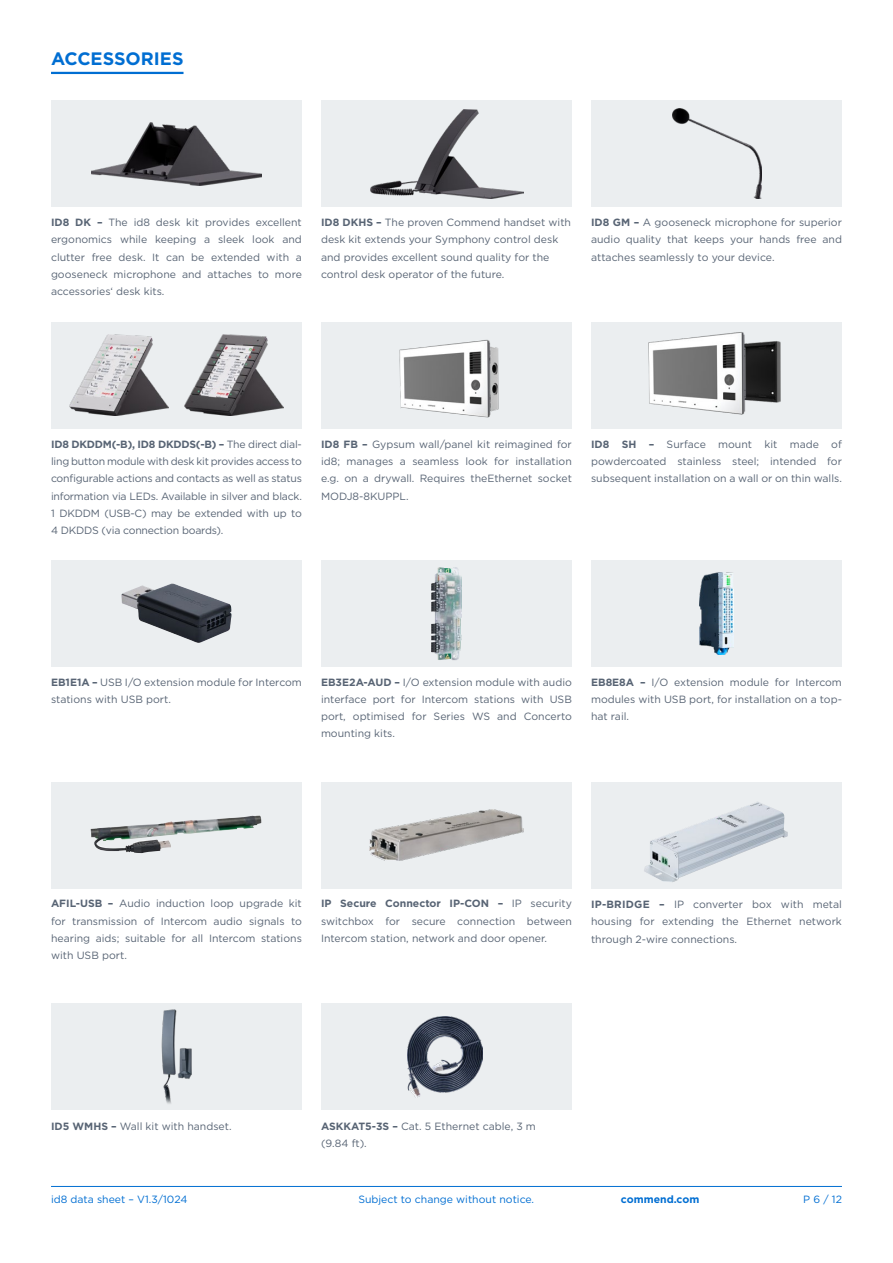
<style>
.page{position:relative;width:893px;height:1263px;background:#fff}
.page>*{position:absolute;margin:0;border:0;box-sizing:border-box;transform-origin:0 0}
.t1{font:700 18px "Gotham";color:#006ed2}
.t2{font:10.5px/17.2px "Gotham";color:#586474;text-align:justify}
.t3{font:10.5px/17.2px "Gotham";letter-spacing:-.02em;color:#586474}
.t4{font:10.5px "Gotham";color:#006ed2}
.t5{font:700 10.5px "Gotham";color:#006ed2}
.s1{font-weight:700}
</style>
<div class="page">
<hr style="left:51px;top:1186px;width:791px;height:1px;background:#006ed2">
<hr style="left:51px;top:72px;width:133px;height:2px;background:#006ed2">
<div style="left:321px;top:322px;width:251px;height:107px;background:#ebeef0"></div>
<div style="left:321px;top:101px;width:251px;height:106px;background:#ebeef0"></div>
<img style="left:370px;top:110px;width:154px;height:88px">
<img style="left:399px;top:339px;width:100px;height:79px">
<div style="left:51px;top:560px;width:251px;height:106px;background:#ebeef0"></div>
<img style="left:121px;top:583px;width:111px;height:60px">
<div style="left:51px;top:1004px;width:251px;height:106px;background:#ebeef0"></div>
<img style="left:161px;top:1009px;width:31px;height:95px">
<div style="left:321px;top:1004px;width:251px;height:106px;background:#ebeef0"></div>
<img style="left:407px;top:1016px;width:76px;height:81px">
<div style="left:321px;top:782px;width:251px;height:106px;background:#ebeef0"></div>
<img style="left:370px;top:810px;width:153px;height:50px">
<div style="left:591px;top:782px;width:251px;height:106px;background:#ebeef0"></div>
<img style="left:644px;top:802px;width:144px;height:80px">
<div style="left:51px;top:322px;width:251px;height:107px;background:#ebeef0"></div>
<div style="left:591px;top:101px;width:251px;height:106px;background:#ebeef0"></div>
<img style="left:672px;top:109px;width:89px;height:90px">
<div style="left:51px;top:101px;width:251px;height:106px;background:#ebeef0"></div>
<img style="left:91px;top:123px;width:170px;height:62px">
<div style="left:591px;top:560px;width:251px;height:106px;background:#ebeef0"></div>
<img style="left:700px;top:572px;width:33px;height:82px">
<div style="left:321px;top:560px;width:251px;height:106px;background:#ebeef0"></div>
<img style="left:431px;top:567px;width:31px;height:93px">
<div style="left:591px;top:322px;width:251px;height:107px;background:#ebeef0"></div>
<img style="left:648px;top:332px;width:133px;height:83px">
<div style="left:51px;top:782px;width:251px;height:106px;background:#ebeef0"></div>
<img style="left:90px;top:815px;width:172px;height:38px">
<img style="left:70px;top:335px;width:99px;height:80px">
<img style="left:184px;top:335px;width:99px;height:80px">
<h1 class="t1" style="left:51px;top:47px;width:134px">ACCESSORIES</h1>
<p class="t2" style="left:51px;top:214px;width:252px"><span class="s1">ID8 DK –</span> The id8 desk kit provides excellent ergonomics while keeping a sleek look and clutter free desk. It can be extended with a gooseneck microphone and attaches to more accessories‘ desk kits.</p>
<p class="t2" style="left:321px;top:214px;width:252px;text-align:left"><span class="s1">ID8 DKHS –</span> The proven Commend handset with desk kit extends your Symphony control desk and provides excellent sound quality for the control desk operator of the future.</p>
<p class="t2" style="left:591px;top:214px;width:252px"><span class="s1">ID8 GM –</span> A gooseneck microphone for superior audio quality that keeps your hands free and attaches seamlessly to your device.</p>
<p class="t3" style="left:51px;top:435px;width:252px"><span class="s1">ID8 DKDDM(-B), ID8 DKDDS(-B) –</span> The direct dial&shy;ling button module with desk kit provides access to configurable actions and contacts as well as status information via LEDs. Available in silver and black.<br>1 DKDDM (USB-C) may be extended with up to 4 DKDDS (via connection boards).</p>
<p class="t2" style="left:321px;top:435px;width:252px"><span class="s1">ID8 FB –</span> Gypsum wall/panel kit reimagined for id8; manages a seamless look for installation e.g. on a drywall. Requires theEthernet socket MODJ8-8KUPPL.</p>
<p class="t2" style="left:591px;top:435px;width:252px"><span class="s1">ID8 SH –</span> Surface mount kit made of powdercoated stainless steel; intended for subsequent installation on a wall or on thin walls.</p>
<p class="t2" style="left:51px;top:673px;width:252px"><span class="s1">EB1E1A –</span> USB I/O extension module for Intercom stations with USB port.</p>
<p class="t2" style="left:321px;top:673px;width:252px"><span class="s1">EB3E2A-AUD –</span> I/O extension module with audio interface port for Intercom stations with USB port, optimised for Series WS and Concerto mounting kits.</p>
<p class="t2" style="left:591px;top:673px;width:252px"><span class="s1">EB8E8A –</span> I/O extension module for Intercom modules with USB port, for installation on a top&shy;hat rail.</p>
<p class="t2" style="left:51px;top:895px;width:252px"><span class="s1">AFIL-USB –</span> Audio induction loop upgrade kit for transmission of Intercom audio signals to hearing aids; suitable for all Intercom stations with USB port.</p>
<p class="t2" style="left:321px;top:895px;width:252px"><span class="s1">IP Secure Connector IP-CON –</span> IP security switchbox for secure connection between Intercom station, network and door opener.</p>
<p class="t2" style="left:591px;top:895px;width:252px"><span class="s1">IP-BRIDGE –</span> IP converter box with metal housing for extending the Ethernet network through 2-wire connections.</p>
<p class="t2" style="left:51px;top:1117px;width:182px"><span class="s1">ID5 WMHS –</span> Wall kit with handset.</p>
<p class="t2" style="left:321px;top:1117px;width:216px"><span class="s1">ASKKAT5-3S –</span> Cat. 5 Ethernet cable, 3 m (9.84 ft).</p>
<p class="t4" style="left:51px;top:1193px;width:138px">id8 data sheet – V1.3/1024</p>
<p class="t4" style="left:358px;top:1193px;width:177px">Subject to change without notice.</p>
<p class="t5" style="left:621px;top:1193px;width:80px">commend.com</p>
<p class="t4" style="left:803px;top:1193px;width:40px">P 6 / 12</p>
</div>
